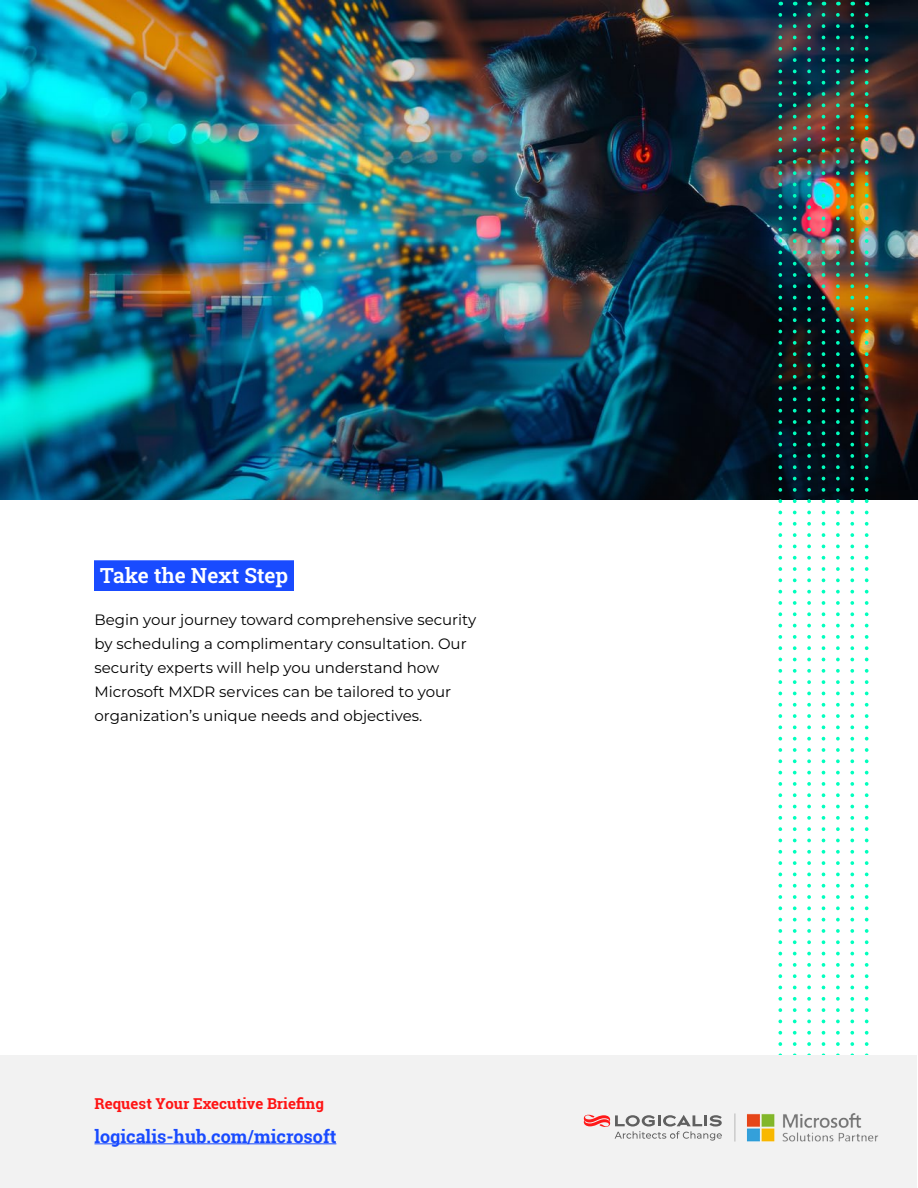
<style>
.page{position:relative;width:918px;height:1188px;background:#fff}
.page>*{position:absolute;margin:0;border:0;box-sizing:border-box;transform-origin:0 0}
.t1{font:600 21px "Roboto Slab";color:#fff}
.t2{font:700 18px "Roboto Slab";color:#194bff}
.t3{font:100 15px/24px "Montserrat";color:#000}
.t4{font:700 15px "Roboto Slab";color:#ff1414}
</style>
<div class="page">
<img style="left:0;top:0;width:918px;height:500px">
<svg style="left:778px;top:15px;width:4px;height:1040px"></svg>
<svg style="left:822px;top:15px;width:3px;height:1040px"></svg>
<img style="left:836px;top:15px;width:4px;height:1040px">
<svg style="left:793px;top:15px;width:4px;height:1040px"></svg>
<img style="left:807px;top:15px;width:4px;height:1040px">
<svg style="left:850px;top:15px;width:4px;height:1040px"></svg>
<img style="left:865px;top:15px;width:4px;height:1040px">
<div style="left:1px;top:1055px;width:916px;height:133px;background:#f2f2f2"></div>
<hr style="left:94px;top:1143px;width:242px;height:1px;background:#194bff">
<div style="left:94px;top:561px;width:200px;height:30px;background:#194bff"></div>
<svg style="left:584px;top:1115px;width:135px;height:26px"></svg>
<img style="left:719px;top:1113px;width:159px;height:29px">
<h1 class="t1" style="left:100px;top:561px;width:190px">Take the Next Step</h1>
<p class="t3" style="left:94px;top:607px;width:383px">Begin your journey toward comprehensive security by scheduling a complimentary consultation. Our security experts will help you understand how Microsoft MXDR services can be tailored to your organization’s unique needs and objectives.</p>
<p class="t4" style="left:94px;top:1093px;width:231px">Request Your Executive Briefing</p>
<p class="t2" style="left:94px;top:1124px;width:243px">logicalis-hub.com/microsoft</p>
</div>
